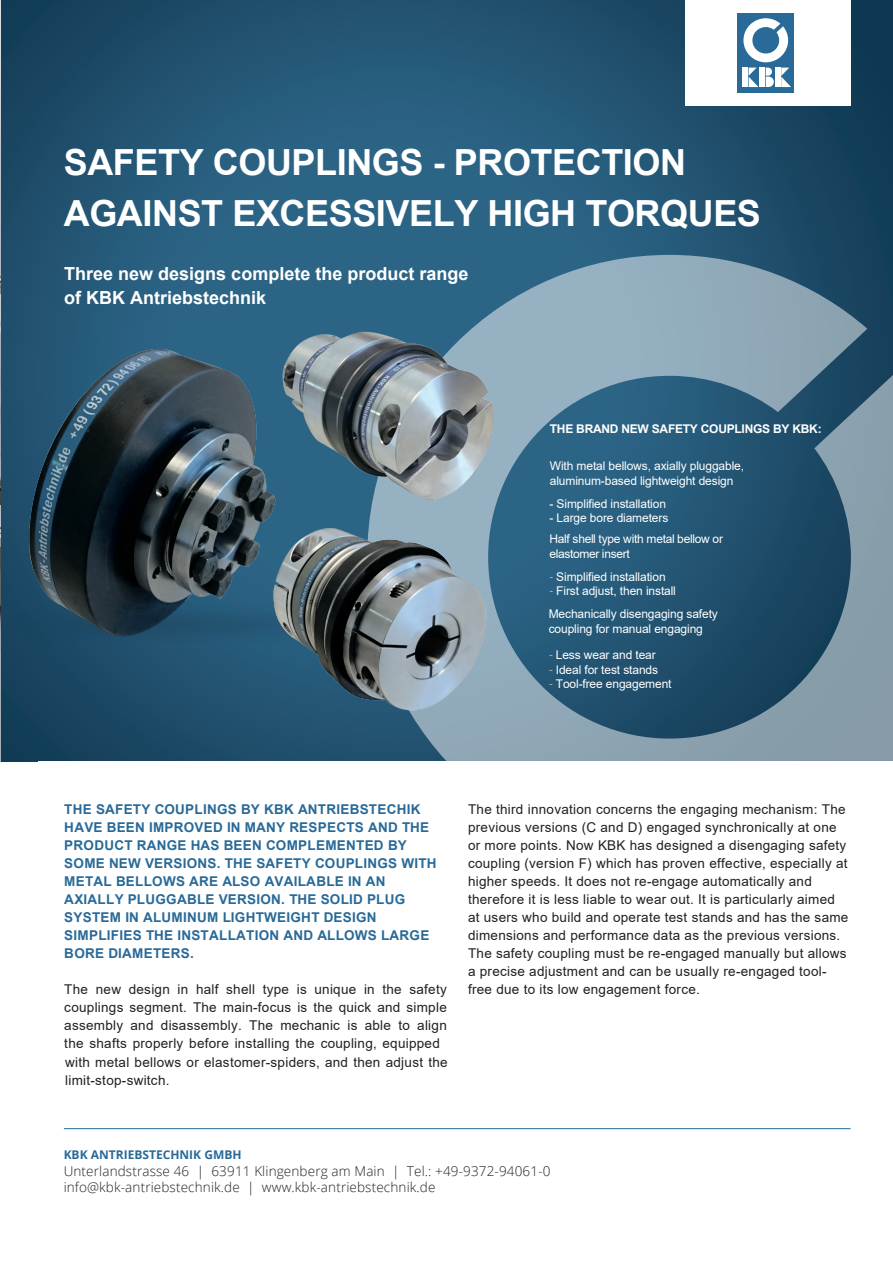
<style>
.page{position:relative;width:893px;height:1263px;background:#fff}
.page>*{position:absolute;margin:0;border:0;box-sizing:border-box;transform-origin:0 0}
.t1{font:700 36px/51.4px "Arial";letter-spacing:-.01em;color:#fff}
.t2{font:700 18px/24px "Arial";color:#fff}
.t3{font:13.5px/18px "Arial";letter-spacing:.02em;color:#231f20}
.t4{font:700 13.5px/18px "Arial";letter-spacing:.02em;color:#296a98}
.t5{font:300 13.5px/16.5px "Open Sans";letter-spacing:.01em;color:#231f20}
.t6{font:12px/14.4px "Arial";letter-spacing:-.01em;color:#fff}
.t7{font:700 12px "Arial";letter-spacing:-.02em;color:#fff}
.t8{font:700 12px "Open Sans";color:#296a98}
.t9{font:12px "Arial";letter-spacing:-.03em;color:#fff}
.s1{font-family:"Open Sans";font-weight:300}
</style>
<div class="page">
<img style="left:0;top:0;width:893px;height:761px">
<div style="left:685px;top:0;width:165px;height:106px;background:#fff"></div>
<hr style="left:64px;top:1128px;width:786px;height:1px;background:#296a98">
<div style="left:737px;top:13px;width:57px;height:79px;background:#296a98"></div>
<svg style="left:743px;top:18px;width:45px;height:44px"></svg>
<div style="left:742px;top:68px;width:6px;height:19px;background:#fff"></div>
<div style="left:759px;top:68px;width:6px;height:19px;background:#fff"></div>
<svg style="left:749px;top:68px;width:9px;height:19px"></svg>
<div style="left:775px;top:68px;width:5px;height:19px;background:#fff"></div>
<svg style="left:781px;top:68px;width:10px;height:19px"></svg>
<svg style="left:766px;top:68px;width:8px;height:19px"></svg>
<svg style="left:367px;top:255px;width:526px;height:506px;background:#537489"></svg>
<img style="left:0;top:189px;width:726px;height:551px">
<h1 class="t1" style="left:64px;top:137px;width:699px">SAFETY COUPLINGS - PROTECTION<br>AGAINST EXCESSIVELY HIGH TORQUES</h1>
<h2 class="t2" style="left:64px;top:261px;width:406px">Three new designs complete the product range of KBK Antriebstechnik</h2>
<p class="t7" style="left:550px;top:420px;width:273px">THE BRAND NEW SAFETY COUPLINGS BY KBK:</p>
<p class="t6" style="left:550px;top:459px;width:196px">With metal bellows, axially pluggable, aluminum-based lightweight design</p>
<p class="t6" style="left:549px;top:496px;width:118px">- Simplified installation</p>
<p class="t6" style="left:549px;top:507px;width:175px;line-height:21px">- Large bore diameters<br>Half shell type with metal bellow or</p>
<p class="t9" style="left:549px;top:545px;width:82px">elastomer insert</p>
<p class="t6" style="left:549px;top:569px;width:118px"><span class="s1">-</span> Simplified installation</p>
<p class="t6" style="left:549px;top:579px;width:171px;line-height:23.2px"><span class="s1">-</span> First adjust, then install<br>Mechanically disengaging safety</p>
<p class="t6" style="left:549px;top:622px;width:156px">coupling for manual engaging</p>
<p class="t6" style="left:549px;top:648px;width:108px"><span class="s1">-</span> Less wear and tear</p>
<p class="t6" style="left:549px;top:662px;width:111px"><span class="s1">-</span> Ideal for test stands</p>
<p class="t6" style="left:549px;top:677px;width:124px"><span class="s1">-</span> Tool-free engagement</p>
<p class="t4" style="left:64px;top:801px;width:374px">THE SAFETY COUPLINGS BY KBK ANTRIEBSTECHIK HAVE BEEN IMPROVED IN MANY RESPECTS AND THE PRODUCT RANGE HAS BEEN COMPLEMENTED BY SOME NEW VERSIONS. THE SAFETY COUPLINGS WITH METAL BELLOWS ARE ALSO AVAILABLE IN AN AXIALLY PLUGGABLE VERSION. THE SOLID PLUG SYSTEM IN ALUMINUM LIGHTWEIGHT DESIGN SIMPLIFIES THE INSTALLATION AND ALLOWS LARGE BORE DIAMETERS.</p>
<p class="t3" style="left:64px;top:980px;width:384px;text-align:justify">The new design in half shell type is unique in the safety couplings segment. The main-focus is the quick and simple assembly and disassembly. The mechanic is able to align the shafts properly before installing the coupling, equipped</p>
<p class="t3" style="left:65px;top:1053px;width:384px">with metal bellows or elastomer-spiders, and then adjust the limit-stop-switch.</p>
<p class="t3" style="left:468px;top:800px;width:382px">The third innovation concerns the engaging mechanism: The previous versions (C and D) engaged synchronically at one or more points. Now KBK has designed a disengaging safety coupling (version F) which has proven effective, especially at higher speeds. It does not re-engage automatically and therefore it is less liable to wear out. It is particularly aimed at users who build and operate test stands and has the same dimensions and performance data as the previous versions.<br>The safety coupling must be re-engaged manually but allows a precise adjustment and can be usually re-engaged tool&shy;free due to its low engagement force.</p>
<p class="t8" style="left:64px;top:1146px;width:179px">KBK ANTRIEBSTECHNIK GMBH</p>
<p class="t5" style="left:64px;top:1162px;width:488px">Unterlandstrasse 46 | 63911 Klingenberg am Main | Tel.: +49-9372-94061-0 info@kbk-antriebstechnik.de | www.kbk-antriebstechnik.de</p>
</div>
